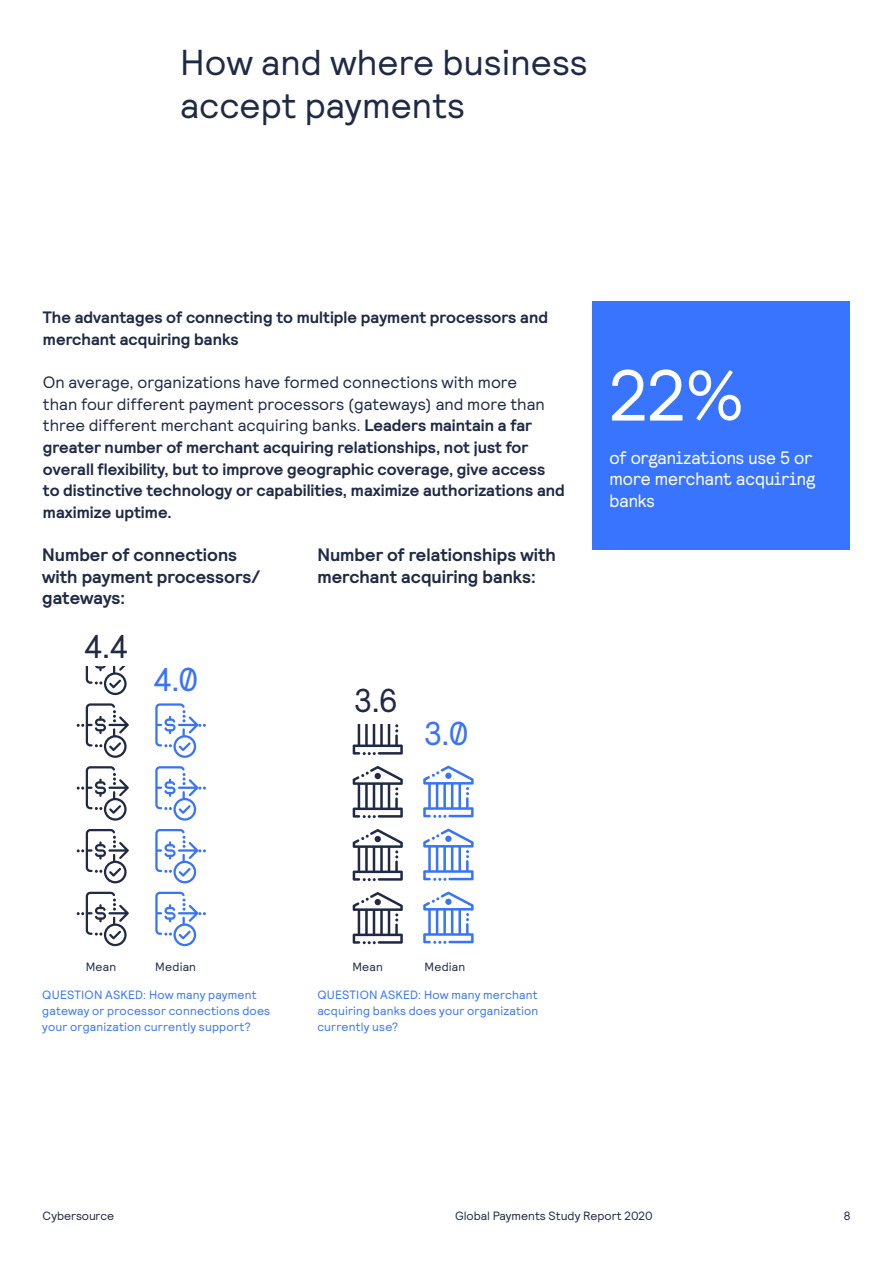
<style>
.page{position:relative;width:893px;height:1263px;background:#fff}
.page>*{position:absolute;margin:0;border:0;box-sizing:border-box;transform-origin:0 0}
.t1{font:72px "Cybersource Relative Faux";color:#fff}
.t2{font:36px/43.2px "Cybersource Relative";color:#202a44}
.t3{font:33px "Cybersource Relative Faux";color:#3873fc}
.t4{font:33px "Cybersource Relative Faux";color:#212945}
.t5{font:700 18px/21.6px "Relative Pro";color:#202a44}
.t6{font:18px/21.6px "Cybersource Relative Faux";color:#fff}
.t7{font:700 16.5px/21.6px "Cybersource Relative";color:#202a44}
.t8{font:12px/16.2px "Cybersource Relative";letter-spacing:.015em;color:#3874fd}
.t9{font:12px "Cybersource Relative";color:#202a44}
.s1{font-weight:400}
</style>
<div class="page">
<div style="left:592px;top:302px;width:258px;height:248px;background:#3874fd"></div>
<svg style="left:155px;top:892px;width:51px;height:54px"></svg>
<svg style="left:155px;top:829px;width:51px;height:54px"></svg>
<svg style="left:155px;top:766px;width:51px;height:55px"></svg>
<svg style="left:155px;top:703px;width:51px;height:55px"></svg>
<svg style="left:77px;top:892px;width:52px;height:54px"></svg>
<svg style="left:77px;top:829px;width:52px;height:54px"></svg>
<svg style="left:77px;top:766px;width:52px;height:55px"></svg>
<svg style="left:77px;top:703px;width:52px;height:55px"></svg>
<svg style="left:85px;top:666px;width:42px;height:29px"></svg>
<svg style="left:353px;top:892px;width:50px;height:52px"></svg>
<svg style="left:353px;top:829px;width:50px;height:52px"></svg>
<svg style="left:353px;top:766px;width:50px;height:52px"></svg>
<svg style="left:353px;top:724px;width:50px;height:31px"></svg>
<svg style="left:423px;top:892px;width:51px;height:52px"></svg>
<svg style="left:423px;top:829px;width:51px;height:52px"></svg>
<svg style="left:423px;top:766px;width:51px;height:52px"></svg>
<h2 class="t2" style="left:180px;top:41px;width:409px">How and where business accept payments</h2>
<p class="t7" style="left:43px;top:307px;width:507px">The advantages of connecting to multiple payment processors and merchant acquiring banks</p>
<p class="t7" style="left:43px;top:372px;width:524px"><span class="s1">On average, organizations have formed connections with more<br>than four different payment processors (gateways) and more than three different merchant acquiring banks.</span> Leaders maintain a far greater number of merchant acquiring relationships, not just for overall flexibility, but to improve geographic coverage, give access to distinctive technology or capabilities, maximize authorizations and maximize uptime.</p>
<p class="t5" style="left:42px;top:544px;width:219px">Number of connections with payment processors/ gateways:</p>
<p class="t5" style="left:317px;top:544px;width:240px">Number of relationships with merchant acquiring banks:</p>
<h3 class="t4" style="left:84px;top:628px;width:46px">4.4</h3>
<h3 class="t3" style="left:154px;top:660px;width:46px">4.0</h3>
<h3 class="t4" style="left:355px;top:682px;width:44px">3.6</h3>
<h3 class="t3" style="left:424px;top:714px;width:45px">3.0</h3>
<h1 class="t1" style="left:609px;top:354px;width:136px">22%</h1>
<p class="t6" style="left:609px;top:447px;width:207px">of organizations use 5 or more merchant acquiring banks</p>
<p class="t9" style="left:86px;top:960px;width:32px">Mean</p>
<p class="t9" style="left:155px;top:960px;width:42px">Median</p>
<p class="t9" style="left:352px;top:960px;width:32px">Mean</p>
<p class="t9" style="left:424px;top:960px;width:42px">Median</p>
<p class="t8" style="left:42px;top:987px;width:229px">QUESTION ASKED: How many payment gateway or processor connections does your organization currently support?</p>
<p class="t8" style="left:317px;top:987px;width:222px;text-align:justify">QUESTION ASKED: How many merchant acquiring banks does your organization currently use?</p>
<p class="t9" style="left:43px;top:1209px;width:73px">Cybersource</p>
<p class="t9" style="left:455px;top:1209px;width:199px">Global Payments Study Report 2020</p>
<p class="t9" style="left:844px;top:1209px;width:8px">8</p>
</div>
